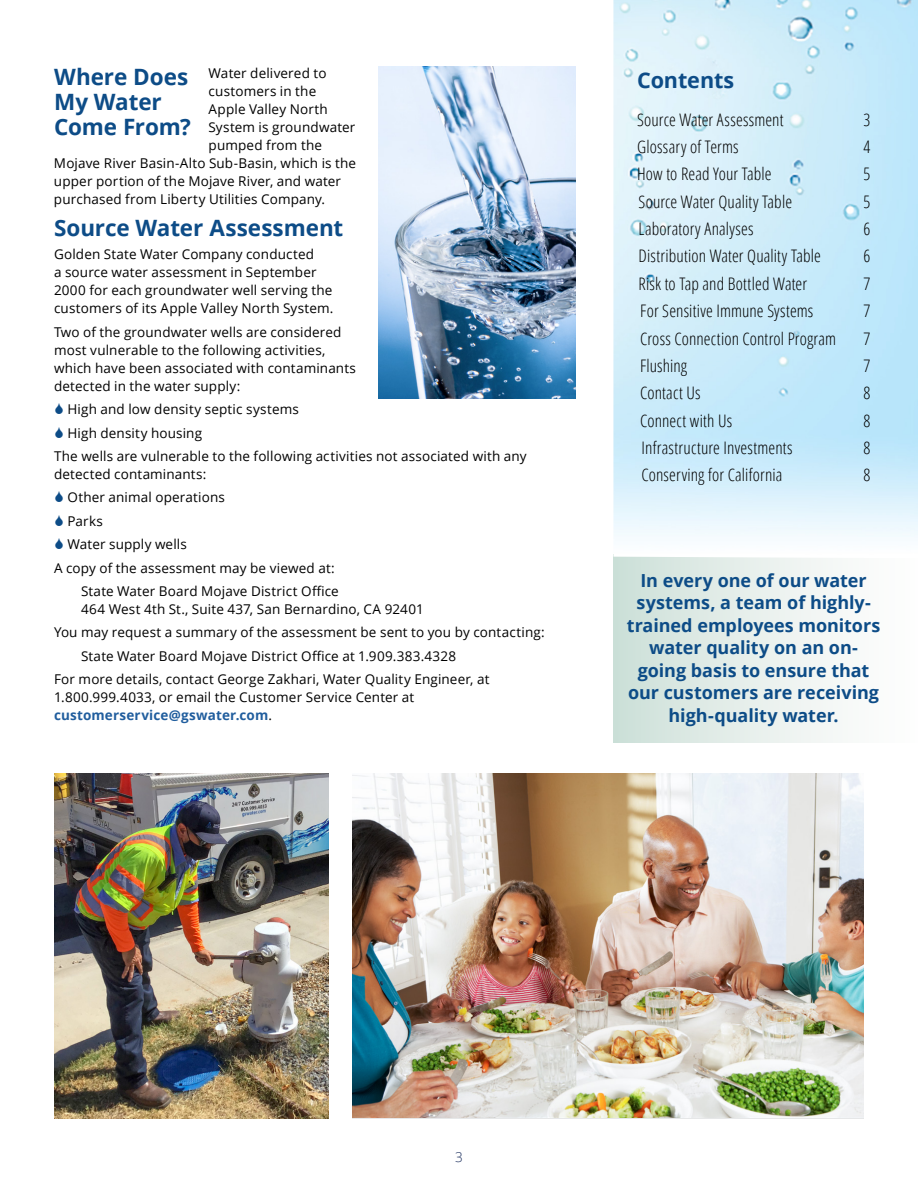
<style>
.page{position:relative;width:918px;height:1188px;background:#fff}
.page>*{position:absolute;margin:0;border:0;box-sizing:border-box;transform-origin:0 0}
.t1{font:700 22.5px/25.2px "Open Sans";letter-spacing:-.005em;color:#0d4c87}
.t2{font:700 21.6px "Open Sans";letter-spacing:-.005em;color:#0d4c87}
.t3{font:700 18px/22.5px "Open Sans";letter-spacing:-.005em;color:#0d4c87;text-align:center}
.t4{font:300 17.25px "Open Sans Condensed";letter-spacing:.005em;color:#000}
.t5{font:13.5px/18px "Open Sans";letter-spacing:.01em;color:#000}
.t6{font:300 13.5px "Open Sans";color:#1a2d5c}
.s1{font-weight:700;color:#215e9e}
</style>
<div class="page">
<img style="left:353px;top:774px;width:511px;height:343px">
<div style="left:613px;top:555px;width:305px;height:188px;background:linear-gradient(to right,#cee0d9,#fff)"></div>
<img style="left:613px;top:0;width:305px;height:558px">
<img style="left:379px;top:66px;width:196px;height:333px">
<img style="left:54px;top:774px;width:274px;height:344px">
<p class="t5" style="left:209px;top:64px;width:119px">Water delivered to</p>
<p class="t5" style="left:209px;top:82px;width:109px">customers in the</p>
<p class="t5" style="left:209px;top:100px;width:121px">Apple Valley North</p>
<p class="t5" style="left:209px;top:118px;width:148px">System is groundwater</p>
<p class="t5" style="left:209px;top:136px;width:115px">pumped from the</p>
<p class="t5" style="left:54px;top:154px;width:304px">Mojave River Basin-Alto Sub-Basin, which is the</p>
<p class="t5" style="left:54px;top:172px;width:289px">upper portion of the Mojave River, and water</p>
<p class="t5" style="left:54px;top:190px;width:273px">purchased from Liberty Utilities Company.</p>
<h1 class="t1" style="left:54px;top:215px;width:291px">Source Water Assessment</h1>
<p class="t5" style="left:54px;top:245px;width:281px">Golden State Water Company conducted<br>a source water assessment in September 2000 for each groundwater well serving the customers of its Apple Valley North System.</p>
<p class="t5" style="left:54px;top:322px;width:304px">Two of the groundwater wells are considered most vulnerable to the following activities, which have been associated with contaminants detected in the water supply:</p>
<p class="t5" style="left:68px;top:400px;width:233px">High and low density septic systems</p>
<p class="t5" style="left:68px;top:423px;width:136px">High density housing</p>
<p class="t5" style="left:54px;top:447px;width:474px">The wells are vulnerable to the following activities not associated with any</p>
<p class="t5" style="left:54px;top:465px;width:154px">detected contaminants:</p>
<p class="t5" style="left:68px;top:488px;width:159px">Other animal operations</p>
<p class="t5" style="left:68px;top:511px;width:37px">Parks</p>
<p class="t5" style="left:68px;top:535px;width:121px">Water supply wells</p>
<p class="t5" style="left:54px;top:558px;width:282px">A copy of the assessment may be viewed at:</p>
<p class="t5" style="left:81px;top:582px;width:259px">State Water Board Mojave District Office</p>
<p class="t5" style="left:81px;top:600px;width:344px">464 West 4th St., Suite 437, San Bernardino, CA 92401</p>
<p class="t5" style="left:54px;top:623px;width:492px">You may request a summary of the assessment be sent to you by contacting:</p>
<p class="t5" style="left:81px;top:646px;width:377px">State Water Board Mojave District Office at 1.909.383.4328</p>
<p class="t5" style="left:54px;top:670px;width:437px">For more details, contact George Zakhari, Water Quality Engineer, at</p>
<p class="t5" style="left:54px;top:688px;width:362px">1.800.999.4033, or email the Customer Service Center at <span class="s1">customerservice@gswater.com</span>.</p>
<h1 class="t1" style="left:54px;top:63px;width:139px">Where Does<br>My Water<br>Come From?</h1>
<h2 class="t2" style="left:637px;top:65px;width:99px">Contents</h2>
<p class="t4" style="left:637px;top:108px;width:148px">Source Water Assessment</p>
<p class="t4" style="left:864px;top:108px;width:8px">3</p>
<p class="t4" style="left:637px;top:135px;width:103px">Glossary of Terms</p>
<p class="t4" style="left:864px;top:135px;width:8px">4</p>
<p class="t4" style="left:637px;top:162px;width:136px">How to Read Your Table</p>
<p class="t4" style="left:864px;top:162px;width:8px">5</p>
<p class="t4" style="left:639px;top:190px;width:155px">Source Water Quality Table</p>
<p class="t4" style="left:864px;top:190px;width:8px">5</p>
<p class="t4" style="left:639px;top:217px;width:116px">Laboratory Analyses</p>
<p class="t4" style="left:864px;top:217px;width:8px">6</p>
<p class="t4" style="left:639px;top:244px;width:184px">Distribution Water Quality Table</p>
<p class="t4" style="left:864px;top:244px;width:8px">6</p>
<p class="t4" style="left:639px;top:272px;width:170px">Risk to Tap and Bottled Water</p>
<p class="t4" style="left:864px;top:272px;width:8px">7</p>
<p class="t4" style="left:640px;top:299px;width:175px">For Sensitive Immune Systems</p>
<p class="t4" style="left:864px;top:299px;width:8px">7</p>
<p class="t4" style="left:640px;top:327px;width:198px">Cross Connection Control Program</p>
<p class="t4" style="left:864px;top:327px;width:8px">7</p>
<p class="t4" style="left:640px;top:354px;width:49px">Flushing</p>
<p class="t4" style="left:864px;top:354px;width:8px">7</p>
<p class="t4" style="left:640px;top:381px;width:62px">Contact Us</p>
<p class="t4" style="left:864px;top:381px;width:8px">8</p>
<p class="t4" style="left:640px;top:409px;width:94px">Connect with Us</p>
<p class="t4" style="left:864px;top:409px;width:8px">8</p>
<p class="t4" style="left:642px;top:436px;width:153px">Infrastructure Investments</p>
<p class="t4" style="left:864px;top:436px;width:8px">8</p>
<p class="t4" style="left:642px;top:463px;width:142px">Conserving for California</p>
<p class="t4" style="left:864px;top:463px;width:8px">8</p>
<h3 class="t3" style="left:627px;top:569px;width:255px">In every one of our water systems, a team of highly&shy;trained employees monitors water quality on an on&shy;going basis to ensure that our customers are receiving high-quality water.</h3>
<p class="t6" style="left:455px;top:1147px;width:9px">3</p>
</div>
